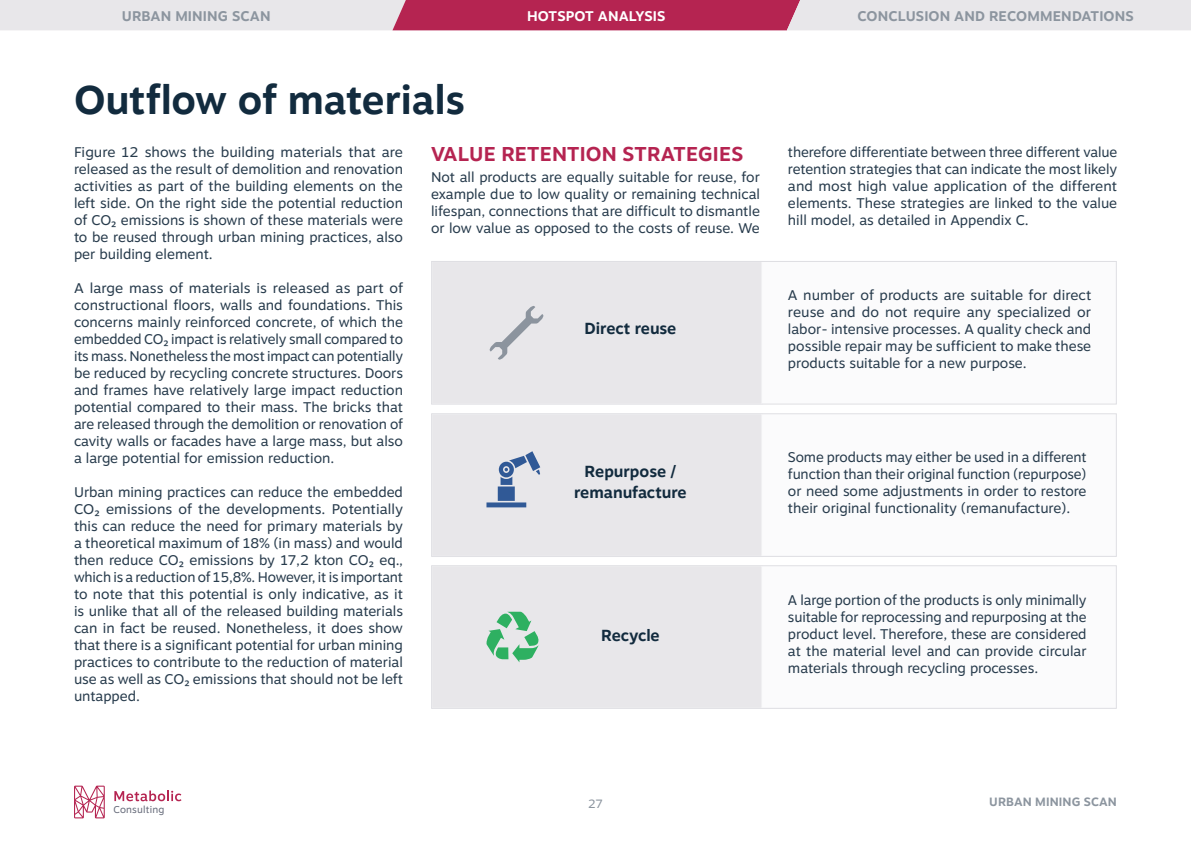
<style>
.page{position:relative;width:1191px;height:842px;background:#fff}
.page>*{position:absolute;margin:0;border:0;box-sizing:border-box;transform-origin:0 0}
.t1{font:700 40px "Motiva Sans";color:#122b3e}
.t2{font:700 20px "Motiva Sans";letter-spacing:.01em;color:#b52451}
.t3{font:700 16px/21px "Motiva Sans";color:#122b3e;text-align:center}
.t4{font:14px/17px "Motiva Sans";color:#273b4c;text-align:justify}
.t5{font:700 14px "Motiva Sans";letter-spacing:.01em;color:#8c959f}
.t6{font:700 14px "Motiva Sans";letter-spacing:.01em;color:#fff}
.t7{font:700 12px "Motiva Sans";letter-spacing:.01em;color:#8c959f}
.t8{font:12px "Motiva Sans";color:#8c959f}
.t9{font:9.9px "Motiva Sans";letter-spacing:.02em;color:#666b7a}
</style>
<div class="page">
<svg style="left:74px;top:786px;width:31px;height:32px"></svg>
<svg style="left:114px;top:790px;width:67px;height:11px"></svg>
<svg style="left:0;top:0;width:1191px;height:30px"></svg>
<div style="left:431px;top:261px;width:685px;height:143px;background:#fbfbfc"></div>
<div style="left:431px;top:414px;width:685px;height:142px;background:#fbfbfc"></div>
<div style="left:431px;top:566px;width:685px;height:142px;background:#fbfbfc"></div>
<div style="left:431px;top:261px;width:332px;height:144px;background:#e8e7ea;border:1px solid #fbfbfc"></div>
<div style="left:431px;top:413px;width:332px;height:144px;background:#e8e7ea;border:1px solid #fbfbfc"></div>
<div style="left:431px;top:565px;width:332px;height:144px;background:#e8e7ea;border:1px solid #fbfbfc"></div>
<svg style="left:486px;top:612px;width:53px;height:50px"></svg>
<svg style="left:486px;top:451px;width:54px;height:56px"></svg>
<svg style="left:489px;top:306px;width:54px;height:54px"></svg>
<div style="left:431px;top:261px;width:685px;height:144px;border:1px solid #dfdfe3"></div>
<div style="left:431px;top:413px;width:685px;height:144px;border:1px solid #dfdfe3"></div>
<div style="left:431px;top:565px;width:685px;height:144px;border:1px solid #dfdfe3"></div>
<p class="t5" style="left:122px;top:5px;width:150px">URBAN MINING SCAN</p>
<p class="t6" style="left:527px;top:5px;width:140px">HOTSPOT ANALYSIS</p>
<p class="t5" style="left:857px;top:5px;width:278px">CONCLUSION AND RECOMMENDATIONS</p>
<h1 class="t1" style="left:74px;top:71px;width:392px">Outflow of materials</h1>
<p class="t4" style="left:74px;top:143px;width:330px">Figure 12 shows the building materials that are released as the result of demolition and renovation activities as part of the building elements on the left side. On the right side the potential reduction of CO2 emissions is shown of these materials were to be reused through urban mining practices, also per building element.</p>
<p class="t4" style="left:74px;top:279px;width:331px">A large mass of materials is released as part of constructional floors, walls and foundations. This concerns mainly reinforced concrete, of which the embedded CO2 impact is relatively small compared to its mass. Nonetheless the most impact can potentially be reduced by recycling concrete structures. Doors and frames have relatively large impact reduction potential compared to their mass. The bricks that are released through the demolition or renovation of cavity walls or facades have a large mass, but also a large potential for emission reduction.</p>
<p class="t4" style="left:74px;top:483px;width:331px">Urban mining practices can reduce the embedded CO2 emissions of the developments. Potentially this can reduce the need for primary materials by a theoretical maximum of 18% (in mass) and would then reduce CO2 emissions by 17,2 kton CO2 eq., which is a reduction of 15,8%. However, it is important to note that this potential is only indicative, as it is unlike that all of the released building materials can in fact be reused. Nonetheless, it does show that there is a significant potential for urban mining practices to contribute to the reduction of material use as well as CO2 emissions that should not be left untapped.</p>
<h2 class="t2" style="left:431px;top:139px;width:314px">VALUE RETENTION STRATEGIES</h2>
<p class="t4" style="left:431px;top:168px;width:330px">Not all products are equally suitable for reuse, for example due to low quality or remaining technical lifespan, connections that are difficult to dismantle or low value as opposed to the costs of reuse. We</p>
<p class="t3" style="left:584px;top:318px;width:93px">Direct reuse</p>
<p class="t3" style="left:574px;top:461px;width:114px">Repurpose / remanufacture</p>
<p class="t3" style="left:601px;top:625px;width:60px">Recycle</p>
<p class="t4" style="left:788px;top:143px;width:331px">therefore differentiate between three different value retention strategies that can indicate the most likely and most high value application of the different elements. These strategies are linked to the value hill model, as detailed in Appendix C.</p>
<p class="t4" style="left:788px;top:287px;width:305px">A number of products are suitable for direct reuse and do not require any specialized or labor- intensive processes. A quality check and possible repair may be sufficient to make these products suitable for a new purpose.</p>
<p class="t4" style="left:788px;top:448px;width:300px">Some products may either be used in a different function than their original function (repurpose) or need some adjustments in order to restore their original functionality (remanufacture).</p>
<p class="t4" style="left:788px;top:592px;width:300px">A large portion of the products is only minimally suitable for reprocessing and repurposing at the product level. Therefore, these are considered at the material level and can provide circular materials through recycling processes.</p>
<p class="t9" style="left:113px;top:802px;width:52px">Consulting</p>
<p class="t8" style="left:588px;top:795px;width:16px">27</p>
<p class="t7" style="left:989px;top:793px;width:129px">URBAN MINING SCAN</p>
</div>
